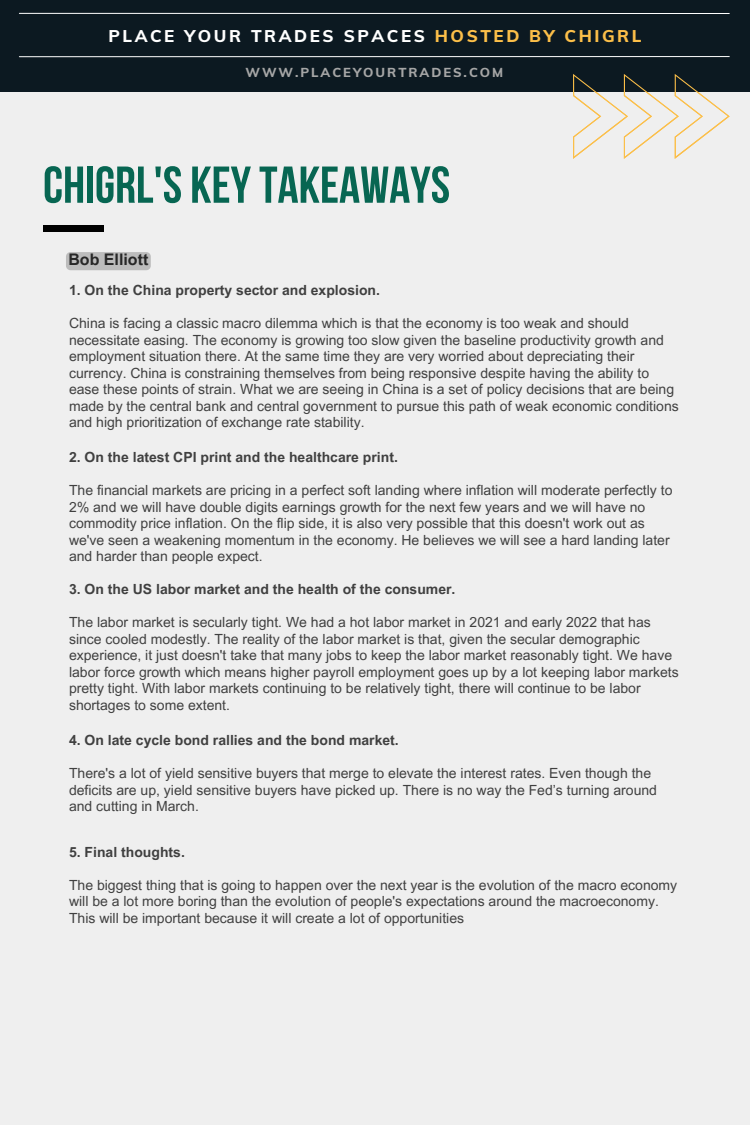
<style>
.page{position:relative;width:750px;height:1125px;background:#efefef}
.page>*{position:absolute;margin:0;border:0;box-sizing:border-box;transform-origin:0 0}
.t1{font:700 51.7px "Bebas Neue";color:#076652}
.t2{font:800 17px "Muli";letter-spacing:.15em;color:#fff}
.t3{font:700 16px "Arial MT Pro";color:#272727}
.t4{font:14px/16.5px "Arial MT Pro";color:#404040}
.t5{font:700 14px "Arial MT Pro";color:#404040}
.t6{font:800 13px "Muli";letter-spacing:.15em;color:#a6a6a6}
.s1{color:#fcbf49}
</style>
<div class="page">
<div style="left:0;top:0;width:750px;height:92px;background:#0c1921"></div>
<hr style="left:19px;top:13px;width:710px;height:1px;background:#fff">
<hr style="left:19px;top:56px;width:710px;height:1px;background:#fff">
<svg style="left:573px;top:74px;width:157px;height:85px"></svg>
<div style="left:43px;top:225px;width:60px;height:7px;background:#000"></div>
<div style="left:66px;top:252px;width:85px;height:18px;background:#bcbcbc"></div>
<p class="t2" style="left:108px;top:25px;width:535px">PLACE YOUR TRADES SPACES <span class="s1">HOSTED BY CHIGRL</span></p>
<p class="t6" style="left:245px;top:64px;width:259px">WWW.PLACEYOURTRADES.COM</p>
<p class="t1" style="left:43px;top:164px;width:409px">CHIGRL'S KEYTAKEAWAYS</p>
<p class="t3" style="left:68px;top:253px;width:81px">Bob Elliott</p>
<p class="t5" style="left:69px;top:285px;width:313px">1. On the China property sector and explosion.</p>
<p class="t4" style="left:69px;top:317px;width:611px">China is facing a classic macro dilemma which is that the economy is too weak and should necessitate easing. The economy is growing too slow given the baseline productivity growth and employment situation there. At the same time they are very worried about depreciating their currency. China is constraining themselves from being responsive despite having the ability to ease these points of strain. What we are seeing in China is a set of policy decisions that are being made by the central bank and central government to pursue this path of weak economic conditions and high prioritization of exchange rate stability.</p>
<p class="t5" style="left:69px;top:452px;width:330px">2. On the latest CPI print and the healthcare print.</p>
<p class="t4" style="left:69px;top:484px;width:605px">The financial markets are pricing in a perfect soft landing where inflation will moderate perfectly to 2% and we will have double digits earnings growth for the next few years and we will have no commodity price inflation. On the flip side, it is also very possible that this doesn't work out as we've seen a weakening momentum in the economy. He believes we will see a hard landing later and harder than people expect.</p>
<p class="t5" style="left:69px;top:584px;width:388px">3. On the US labor market and the health of the consumer.</p>
<p class="t4" style="left:69px;top:616px;width:611px">The labor market is secularly tight. We had a hot labor market in 2021 and early 2022 that has since cooled modestly. The reality of the labor market is that, given the secular demographic experience, it just doesn't take that many jobs to keep the labor market reasonably tight. We have labor force growth which means higher payroll employment goes up by a lot keeping labor markets pretty tight. With labor markets continuing to be relatively tight, there will continue to be labor shortages to some extent.</p>
<p class="t5" style="left:69px;top:735px;width:331px">4. On late cycle bond rallies and the bond market.</p>
<p class="t4" style="left:69px;top:767px;width:589px">There's a lot of yield sensitive buyers that merge to elevate the interest rates. Even though the deficits are up, yield sensitive buyers have picked up. There is no way the Fed’s turning around and cutting in March.</p>
<p class="t5" style="left:69px;top:846px;width:117px">5. Final thoughts.</p>
<p class="t4" style="left:69px;top:878px;width:610px">The biggest thing that is going to happen over the next year is the evolution of the macro economy will be a lot more boring than the evolution of people's expectations around the macroeconomy.<br>This will be important because it will create a lot of opportunities</p>
</div>
